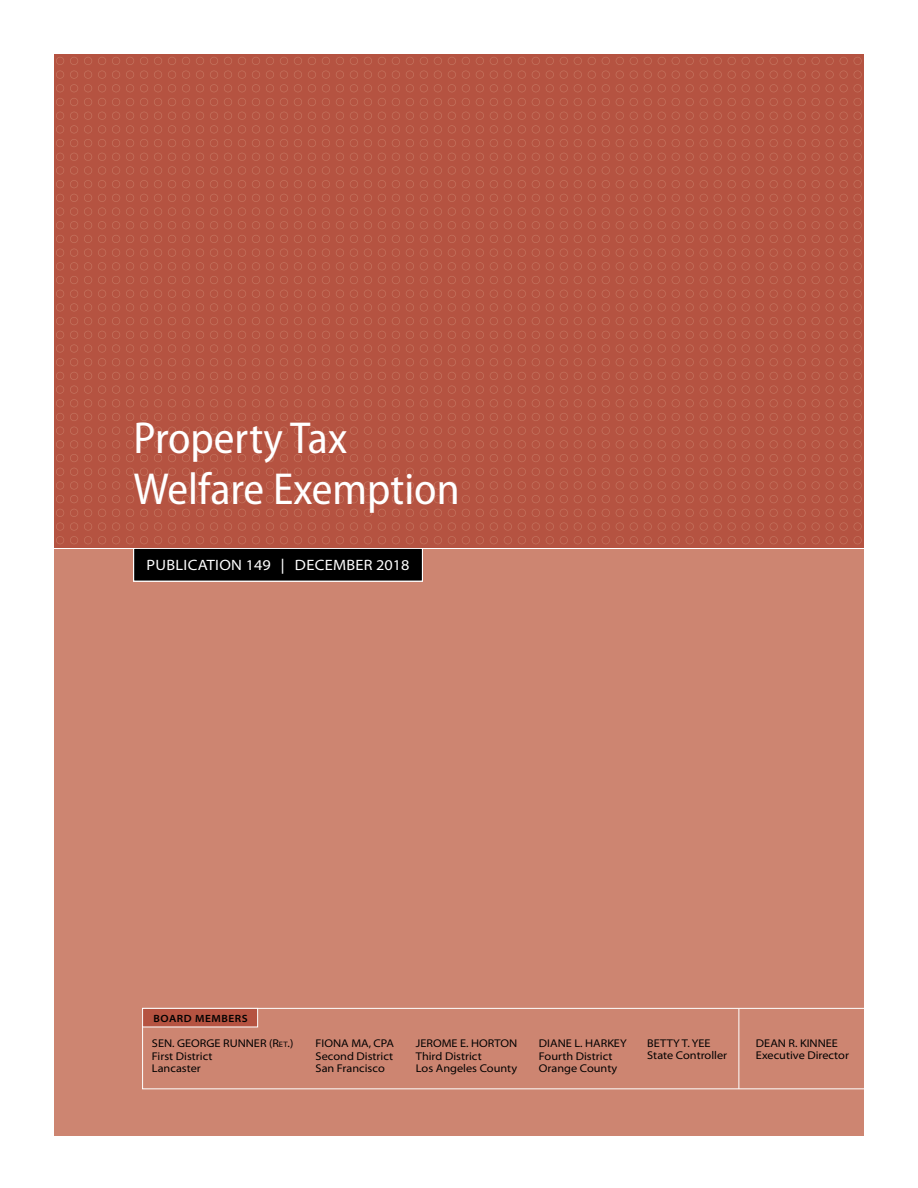
<style>
.page{position:relative;width:918px;height:1188px;background:#fff}
.page>*{position:absolute;margin:0;border:0;box-sizing:border-box;transform-origin:0 0}
.t1{font:semi-condensed 45px/51px "Myriad Pro";color:#fff}
.t2{font:semi-expanded 15px "Myriad Pro";letter-spacing:.02em;color:#fff}
.t3{font:semi-expanded 11.25px "Myriad Pro";color:#000}
.t4{font:600 semi-expanded 10.5px "Myriad Pro";letter-spacing:.05em;color:#000}
.s1{font-family:"Optima LT Std";font-weight:700;font-stretch:normal}
.s2{font-style:inherit}
.s3{font-size:7.8px}
</style>
<div class="page">
<div style="left:54px;top:549px;width:810px;height:587px;background:#cd8571"></div>
<div style="left:134px;top:548px;width:288px;height:33px;background:#000"></div>
<div style="left:133px;top:548px;width:290px;height:34px;border:1px solid #fff"></div>
<div style="left:54px;top:54px;width:810px;height:494px;background:#b55341"></div>
<svg style="left:56px;top:509px;width:806px;height:35px"></svg>
<svg style="left:56px;top:468px;width:806px;height:35px"></svg>
<svg style="left:56px;top:454px;width:806px;height:8px"></svg>
<svg style="left:56px;top:427px;width:806px;height:21px"></svg>
<svg style="left:56px;top:413px;width:806px;height:8px"></svg>
<svg style="left:56px;top:372px;width:806px;height:35px"></svg>
<svg style="left:56px;top:331px;width:806px;height:35px"></svg>
<svg style="left:56px;top:290px;width:806px;height:35px"></svg>
<svg style="left:56px;top:276px;width:806px;height:8px"></svg>
<svg style="left:56px;top:249px;width:806px;height:21px"></svg>
<svg style="left:56px;top:235px;width:806px;height:8px"></svg>
<svg style="left:56px;top:194px;width:806px;height:35px"></svg>
<svg style="left:56px;top:153px;width:806px;height:35px"></svg>
<svg style="left:56px;top:112px;width:806px;height:35px"></svg>
<svg style="left:56px;top:98px;width:806px;height:8px"></svg>
<svg style="left:56px;top:57px;width:806px;height:35px"></svg>
<div style="left:142px;top:1008px;width:735px;height:81px;border:1px solid #fff"></div>
<div style="left:143px;top:1008px;width:115px;height:19px;background:#b55341"></div>
<div style="left:142px;top:1008px;width:116px;height:19px;border:1px solid #fff"></div>
<hr style="left:739px;top:1009px;width:1px;height:80px;background:#fff">
<h1 class="t1" style="left:134px;top:414px;width:328px">Property Tax<br>Welfare Exemption</h1>
<p class="t2" style="left:147px;top:557px;width:264px">PUBLICATION 149 <span class="s1">|</span> DECEMBER 2018</p>
<p class="t4" style="left:153px;top:1013px;width:96px">BOARD MEMBERS</p>
<p class="t3" style="left:152px;top:1037px;width:143px">SEN. GEORGE RUNNER <span class="s2">(R</span><span class="s3">ET</span><span class="s2">.)</span></p>
<p class="t3" style="left:316px;top:1037px;width:80px">FIONA MA, CPA</p>
<p class="t3" style="left:416px;top:1037px;width:103px">JEROME E. HORTON</p>
<p class="t3" style="left:539px;top:1037px;width:89px">DIANE L. HARKEY</p>
<p class="t3" style="left:647px;top:1037px;width:65px">BETTY T. YEE</p>
<p class="t3" style="left:756px;top:1037px;width:83px">DEAN R. KINNEE</p>
<p class="t3" style="left:152px;top:1050px;width:62px">First District</p>
<p class="t3" style="left:316px;top:1050px;width:79px">Second District</p>
<p class="t3" style="left:416px;top:1050px;width:67px">Third District</p>
<p class="t3" style="left:539px;top:1049px;width:75px">Fourth District</p>
<p class="t3" style="left:647px;top:1049px;width:81px">State Controller</p>
<p class="t3" style="left:756px;top:1049px;width:95px">Executive Director</p>
<p class="t3" style="left:152px;top:1062px;width:50px">Lancaster</p>
<p class="t3" style="left:316px;top:1062px;width:71px">San Francisco</p>
<p class="t3" style="left:416px;top:1062px;width:103px">Los Angeles County</p>
<p class="t3" style="left:539px;top:1062px;width:80px">Orange County</p>
</div>
